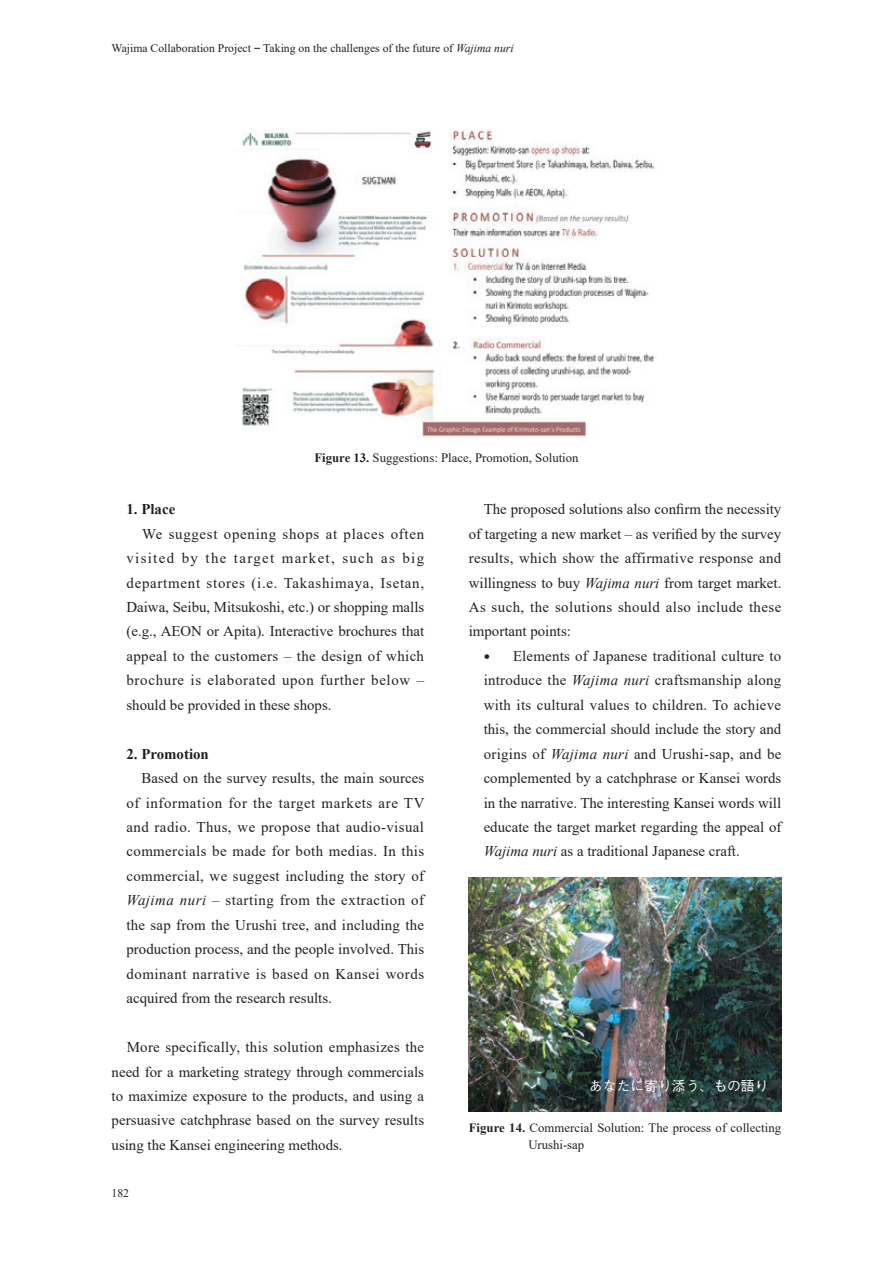
<style>
.page{position:relative;width:893px;height:1263px;background:#fff}
.page>*{position:absolute;margin:0;border:0;box-sizing:border-box;transform-origin:0 0}
.本文{font:14.85px/24.5px "Times New Roman";color:#231f20;text-align:justify}
.本文-2{font:700 14.85px "Times New Roman";color:#231f20}
.t1{font:500 13.8px "Gothic BBB Pro";color:#fff}
.t2{font:12.75px/17px "Times New Roman";color:#231f20}
.t3{font:11.7px "Times New Roman";color:#231f20}
.s1{font-style:italic}
.s2{font-weight:700}
.s3{font-family:"Ryumin Pr 6";font-weight:300}
</style>
<div class="page">
<img style="left:242px;top:130px;width:412px;height:307px">
<img style="left:469px;top:877px;width:312px;height:235px">
<p class="t3" style="left:112px;top:40px;width:404px">Wajima Collaboration Project Taking on the challenges of the future of <span class="s1">Wajima nuri</span></p>
<p class="t2" style="left:314px;top:449px;width:266px"><span class="s2">Figure 13.</span> Suggestions: Place, Promotion, Solution</p>
<p class="本文-2" style="left:126px;top:498px;width:50px">1. Place</p>
<p class="本文" style="left:126px;top:521px;width:299px;text-indent:16px">We suggest opening shops at places often visited by the target market, such as big department stores (i.e. Takashimaya, Isetan, Daiwa, Seibu, Mitsukoshi, etc.) or shopping malls (e.g., AEON or Apita). Interactive brochures that appeal to the customers – the design of which brochure is elaborated upon further below – should be provided in these shops.</p>
<p class="本文-2" style="left:126px;top:743px;width:84px">2. Promotion</p>
<p class="本文" style="left:126px;top:765px;width:299px;text-indent:15px">Based on the survey results, the main sources of information for the target markets are TV and radio. Thus, we propose that audio-visual commercials be made for both medias. In this commercial, we suggest including the story of <span class="s1">Wajima nuri</span> – starting from the extraction of the sap from the Urushi tree, and including the production process, and the people involved. This dominant narrative is based on Kansei words acquired from the research results.</p>
<p class="本文" style="left:112px;top:1034px;width:314px;text-indent:15px">More specifically, this solution emphasizes the need for a marketing strategy through commercials to maximize exposure to the products, and using a persuasive catchphrase based on the survey results using the Kansei engineering methods.</p>
<p class="t3" style="left:112px;top:1185px;width:19px">182</p>
<p class="本文" style="left:469px;top:496px;width:314px;text-indent:15px">The proposed solutions also confirm the necessity of targeting a new market – as verified by the survey results, which show the affirmative response and willingness to buy <span class="s1">Wajima nuri</span> from target market.<br>As such, the solutions should also include these important points:</p>
<p class="本文" style="left:484px;top:643px;width:299px"><span class="s3">• 　</span>Elements of Japanese traditional culture to introduce the <span class="s1">Wajima nuri</span> craftsmanship along with its cultural values to children. To achieve this, the commercial should include the story and origins of <span class="s1">Wajima nuri</span> and Urushi-sap, and be complemented by a catchphrase or Kansei words in the narrative. The interesting Kansei words will educate the target market regarding the appeal of <span class="s1">Wajima nuri</span> as a traditional Japanese craft.</p>
<p class="t1" style="left:589px;top:1075px;width:181px">あなたに寄り添う、もの語り</p>
<p class="t2" style="left:528px;top:1119px;width:254px;text-indent:-60px"><span class="s2">Figure 14.</span> Commercial Solution: The process of collecting<br>Urushi-sap</p>
</div>
